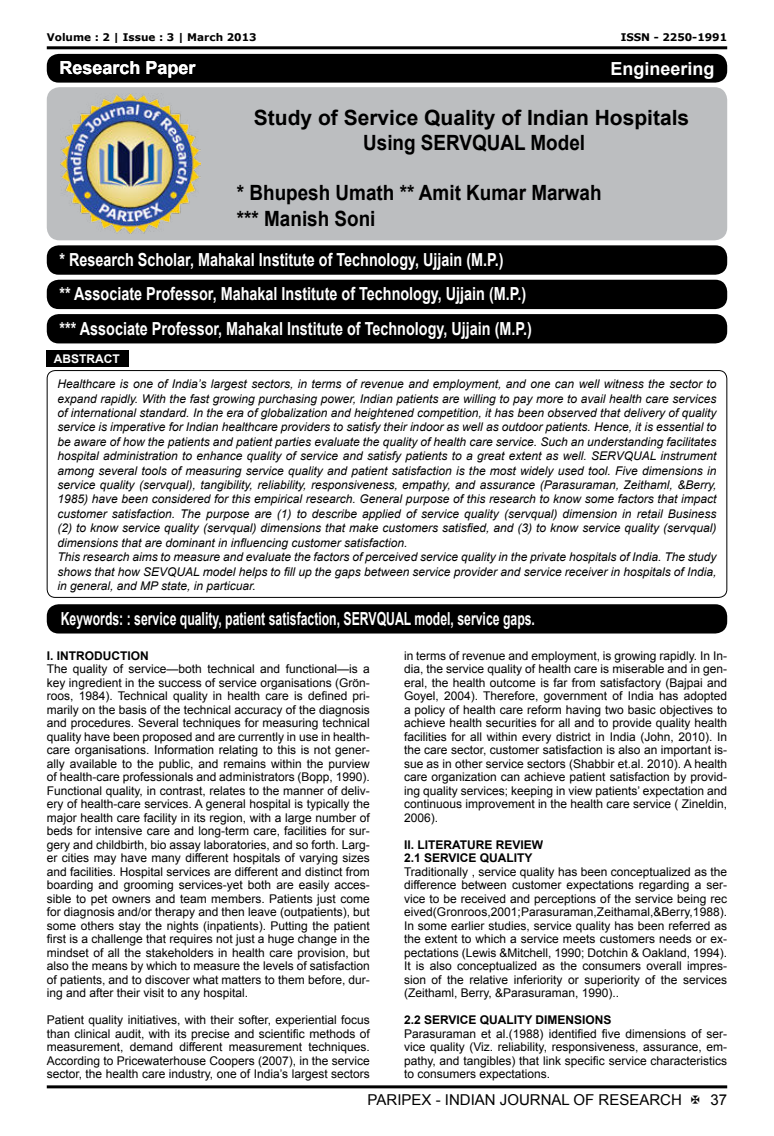
<style>
.page{position:relative;width:774px;height:1136px;background:#fff}
.page>*{position:absolute;margin:0;border:0;box-sizing:border-box;transform-origin:0 0}
.t1{font:700 21px/25.2px "Arial";color:#000;text-align:center}
.t2{font:700 21px/25.2px "Arial";color:#000;scale:.9 1}
.t3{font:700 18px/34.3px "Arial";color:#fff;scale:.8 1}
.t4{font:700 18px "Arial";color:#fff;scale:.68 1}
.t5{font:700 18px "Arial";color:#fff}
.t6{font:15px "Arial";color:#000}
.t7{font:12px/13.5px "Arial";color:#000;text-align:justify}
.t8{font:italic 12px/14.4px "Arial";color:#000}
.t9{font:700 12px/13.5px "Arial";color:#000}
.t10{font:700 12px "Arial";color:#fff}
.t11{font:700 10.5px "Verdana";color:#000}
</style>
<div class="page">
<hr style="left:47px;top:46px;width:680px;height:3px;background:#000">
<hr style="left:47px;top:1085px;width:680px;height:3px;background:#000">
<div style="left:47px;top:370px;width:680px;height:227px;border:1px solid #000;border-radius:8px"></div>
<div style="left:47px;top:350px;width:82px;height:16px;background:#000"></div>
<div style="left:47px;top:604px;width:680px;height:29px;background:#000;border-radius:12px"></div>
<div style="left:47px;top:87px;width:680px;height:153px;background:#bcbec0;border-radius:13px"></div>
<div style="left:47px;top:54px;width:680px;height:29px;background:#000;border-radius:12px"></div>
<img style="left:61px;top:94px;width:139px;height:140px">
<div style="left:47px;top:245px;width:680px;height:30px;background:#000;border-radius:12px"></div>
<div style="left:47px;top:280px;width:680px;height:29px;background:#000;border-radius:12px"></div>
<div style="left:47px;top:314px;width:680px;height:29px;background:#000;border-radius:12px"></div>
<p class="t11" style="left:47px;top:33px;width:211px">Volume : 2 | Issue : 3 | March 2013</p>
<p class="t11" style="left:621px;top:33px;width:108px">ISSN - 2250-1991</p>
<h2 class="t5" style="left:60px;top:61px;width:138px">Research Paper</h2>
<h2 class="t5" style="left:610px;top:62px;width:106px">Engineering</h2>
<h1 class="t1" style="left:254px;top:107px;width:437px">Study of Service Quality of Indian Hospitals<br>Using SERVQUAL Model</h1>
<h1 class="t2" style="left:237px;top:182px;width:407px">* Bhupesh Umath ** Amit Kumar Marwah *** Manish Soni</h1>
<h2 class="t3" style="left:60px;top:244px;width:592px">* Research Scholar, Mahakal Institute of Technology, Ujjain (M.P.)<br>** Associate Professor, Mahakal Institute of Technology, Ujjain (M.P.) *** Associate Professor, Mahakal Institute of Technology, Ujjain (M.P.)</h2>
<p class="t10" style="left:54px;top:354px;width:67px">ABSTRACT</p>
<p class="t8" style="left:57px;top:378px;width:661px">Healthcare is one of India’s largest sectors, in terms of revenue and employment, and one can well witness the sector to expand rapidly. With the fast growing purchasing power, Indian patients are willing to pay more to avail health care services of international standard. In the era of globalization and heightened competition, it has been observed that delivery of quality service is imperative for Indian healthcare providers to satisfy their indoor as well as outdoor patients. Hence, it is essential to be aware of how the patients and patient parties evaluate the quality of health care service. Such an understanding facilitates hospital administration to enhance quality of service and satisfy patients to a great extent as well. SERVQUAL instrument among several tools of measuring service quality and patient satisfaction is the most widely used tool. Five dimensions in service quality (servqual), tangibility, reliability, responsiveness, empathy, and assurance (Parasuraman, Zeithaml, &amp;Berry, 1985) have been considered for this empirical research. General purpose of this research to know some factors that impact customer satisfaction. The purpose are (1) to describe applied of service quality (servqual) dimension in retail Business (2) to know service quality (servqual) dimensions that make customers satisfied, and (3) to know service quality (servqual) dimensions that are dominant in influencing customer satisfaction.<br>This research aims to measure and evaluate the factors of perceived service quality in the private hospitals of India. The study shows that how SEVQUAL model helps to fill up the gaps between service provider and service receiver in hospitals of India, in general, and MP state, in particuar.</p>
<h2 class="t4" style="left:61px;top:612px;width:699px">Keywords: : service quality, patient satisfaction, SERVQUAL model, service gaps.</h2>
<p class="t9" style="left:47px;top:649px;width:104px">I. INTRODUCTION</p>
<p class="t7" style="left:47px;top:663px;width:325px">The quality of service—both technical and functional—is a key ingredient in the success of service organisations (Grön&shy;roos, 1984). Technical quality in health care is defined pri&shy;marily on the basis of the technical accuracy of the diagnosis and procedures. Several techniques for measuring technical quality have been proposed and are currently in use in health&shy;care organisations. Information relating to this is not gener&shy;ally available to the public, and remains within the purview of health-care professionals and administrators (Bopp, 1990).<br>Functional quality, in contrast, relates to the manner of deliv&shy;ery of health-care services. A general hospital is typically the major health care facility in its region, with a large number of beds for intensive care and long-term care, facilities for sur&shy;gery and childbirth, bio assay laboratories, and so forth. Larg&shy;er cities may have many different hospitals of varying sizes and facilities. Hospital services are different and distinct from boarding and grooming services-yet both are easily acces&shy;sible to pet owners and team members. Patients just come for diagnosis and/or therapy and then leave (outpatients), but some others stay the nights (inpatients). Putting the patient first is a challenge that requires not just a huge change in the mindset of all the stakeholders in health care provision, but also the means by which to measure the levels of satisfaction of patients, and to discover what matters to them before, dur&shy;ing and after their visit to any hospital.</p>
<p class="t7" style="left:47px;top:1013px;width:325px">Patient quality initiatives, with their softer, experiential focus than clinical audit, with its precise and scientific methods of measurement, demand different measurement techniques.<br>According to Pricewaterhouse Coopers (2007), in the service sector, the health care industry, one of India’s largest sectors</p>
<p class="t7" style="left:404px;top:648px;width:325px">in terms of revenue and employment, is growing rapidly. In In&shy;dia, the service quality of health care is miserable and in gen&shy;eral, the health outcome is far from satisfactory (Bajpai and Goyel, 2004). Therefore, government of India has adopted a policy of health care reform having two basic objectives to achieve health securities for all and to provide quality health facilities for all within every district in India (John, 2010). In the care sector, customer satisfaction is also an important is&shy;sue as in other service sectors (Shabbir et.al. 2010). A health care organization can achieve patient satisfaction by provid&shy;ing quality services; keeping in view patients’ expectation and continuous improvement in the health care service ( Zineldin, 2006).</p>
<p class="t9" style="left:404px;top:838px;width:141px">II. LITERATURE REVIEW<br>2.1 SERVICE QUALITY</p>
<p class="t7" style="left:404px;top:864px;width:325px">Traditionally , service quality has been conceptualized as the difference between customer expectations regarding a ser&shy;vice to be received and perceptions of the service being rec eived(Gronroos,2001;Parasuraman,Zeithamal,&amp;Berry,1988).<br>In some earlier studies, service quality has been referred as the extent to which a service meets customers needs or ex&shy;pectations (Lewis &amp;Mitchell, 1990; Dotchin &amp; Oakland, 1994).<br>It is also conceptualized as the consumers overall impres&shy;sion of the relative inferiority or superiority of the services (Zeithaml, Berry, &amp;Parasuraman, 1990)..</p>
<p class="t9" style="left:404px;top:1014px;width:209px">2.2 SERVICE QUALITY DIMENSIONS</p>
<p class="t7" style="left:404px;top:1026px;width:325px">Parasuraman et al.(1988) identified five dimensions of ser&shy;vice quality (Viz. reliability, responsiveness, assurance, em&shy;pathy, and tangibles) that link specific service characteristics to consumers expectations.</p>
<p class="t6" style="left:368px;top:1093px;width:316px">PARIPEX - INDIAN JOURNAL OF RESEARCH</p>
<p class="t6" style="left:710px;top:1093px;width:18px">37</p>
</div>
